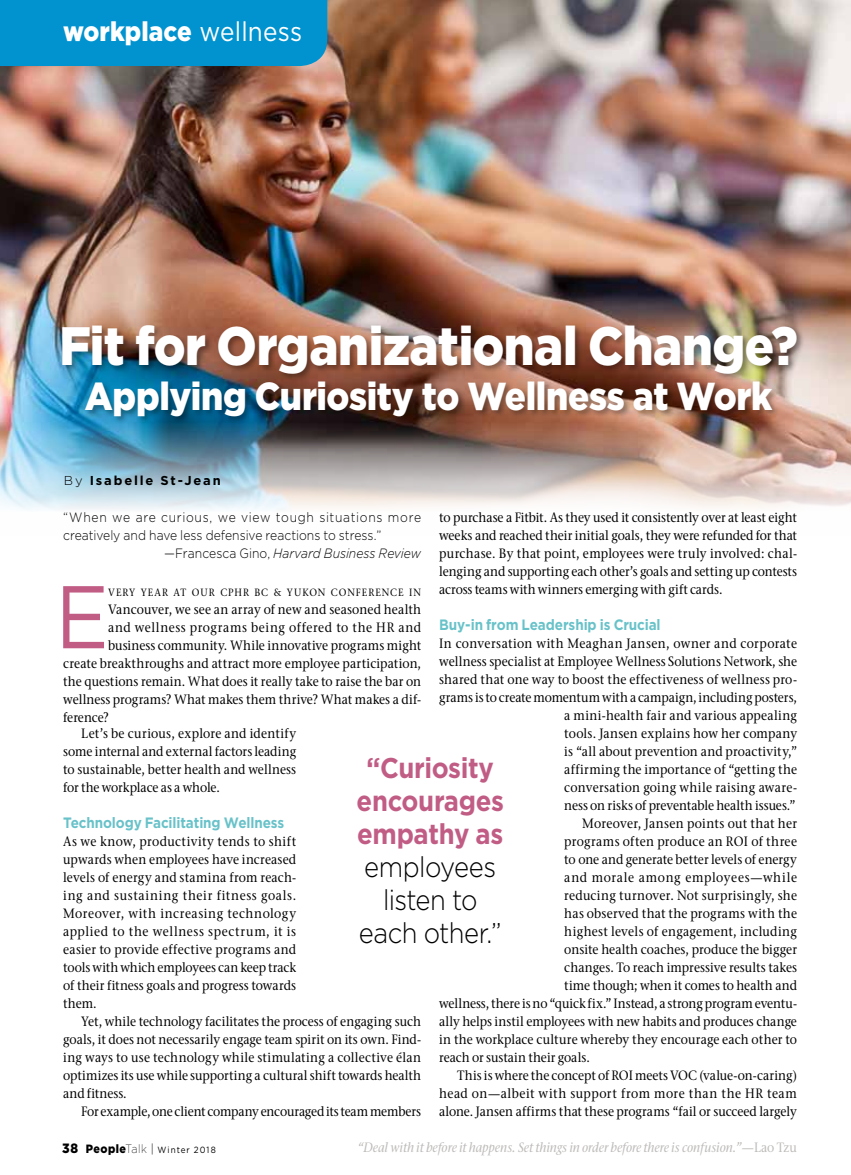
<style>
.page{position:relative;width:851px;height:1175px;background:#fff}
.page>*{position:absolute;margin:0;border:0;box-sizing:border-box;transform-origin:0 0}
.t1{font:88.65px "Gotham";color:#c15d85;scale:.9 1}
.t2{font:900 54px "Gotham";letter-spacing:-.01em;color:#fff;scale:.9 1}
.t3{font:900 39px "Gotham";letter-spacing:-.01em;color:#fff;scale:.9 1}
.t4{font:700 28.5px/33px "Gotham";letter-spacing:-.015em;color:#c15d85;text-align:center;scale:.9 1}
.t5{font:900 27px "Gotham";letter-spacing:.005em;color:#fff;scale:.9 1}
.t6{font:700 15px "Gotham";letter-spacing:-.01em;color:#68c2c9;scale:.9 1}
.t7{font:500 13.5px/18px "Stone Serif ITC";letter-spacing:.01em;color:#000;text-align:justify;scale:.9 1}
.t8{font:500 13.5px "Stone Serif ITC";letter-spacing:.045em;color:#000;scale:.9 1}
.t9{font:italic 500 13.5px "Stone Serif ITC";color:#bebcba;scale:.9 1}
.t10{font:500 13.5px "Stone Serif ITC";letter-spacing:-.015em;color:#000;scale:.9 1}
.t11{font:300 13.5px "Gotham";letter-spacing:.005em;color:#000;scale:.9 1}
.t12{font:500 13.5px "Stone Serif ITC";letter-spacing:.035em;color:#000;scale:.9 1}
.t13{font:500 13.5px "Stone Serif ITC";letter-spacing:.04em;color:#000;scale:.9 1}
.t14{font:300 13.5px "Gotham";letter-spacing:.055em;color:#000;scale:.9 1}
.t15{font:italic 300 13.5px "Gotham";letter-spacing:-.005em;color:#000;scale:.9 1}
.t16{font:500 13.5px "Stone Serif ITC";letter-spacing:.055em;color:#000;scale:.9 1}
.t17{font:500 13.5px "Stone Serif ITC";letter-spacing:.05em;color:#000;scale:.9 1}
.t18{font:500 13.5px "Stone Serif ITC";letter-spacing:-.01em;color:#000;scale:.9 1}
.t19{font:700 12.9px "Gotham";letter-spacing:.145em;color:#000}
.t20{font:500 10.5px "Stone Serif ITC";letter-spacing:.105em;color:#000;scale:.9 1}
.t21{font:9px "Gotham";letter-spacing:.125em;color:#000;scale:.9 1}
.s1{font-weight:400}
.s2{font-weight:300}
.s3{font-style:normal}
.s4{font-weight:300;color:#000}
.s5{font-weight:900;font-size:13.5px}
.s6{font-weight:900;font-size:12px}
.s7{font-weight:200;font-size:12px}
.s8{font-weight:300;font-size:12px}
</style>
<div class="page">
<img style="left:0;top:0;width:850px;height:510px">
<div style="left:0;top:0;width:327px;height:66px;background:#0093cf"></div>
<div style="left:60px;top:324px;width:744px;height:101px;background:#000;opacity:.35"></div>
<h3 class="t5" style="left:63px;top:12px;width:267px">workplace <span class="s1">wellness</span></h3>
<p class="t2" style="left:59px;top:309px;width:821px">Fit for Organizational Change?</p>
<p class="t3" style="left:85px;top:370px;width:765px">Applying Curiosity to Wellness at Work</p>
<p class="t19" style="left:64px;top:471px;width:158px"><span class="s2">By</span> Isabelle St-Jean</p>
<p class="t7" style="left:439px;top:508px;width:399px">to purchase a Fitbit. As they used it consistently over at least eight weeks and reached their initial goals, they were refunded for that purchase. By that point, employees were truly involved: chal&shy;lenging and supporting each other’s goals and setting up contests across teams with winners emerging with gift cards.</p>
<p class="t6" style="left:439px;top:615px;width:248px">Buy-in from Leadership is Crucial</p>
<p class="t12" style="left:439px;top:635px;width:399px">In conversation with Meaghan Jansen, owner and corporate</p>
<p class="t7" style="left:439px;top:652px;width:399px">wellness specialist at Employee Wellness Solutions Network, she</p>
<p class="t7" style="left:439px;top:670px;width:399px">shared that one way to boost the effectiveness of wellness pro-</p>
<p class="t7" style="left:439px;top:688px;width:399px">grams is to create momentum with a campaign, including posters,</p>
<p class="t7" style="left:564px;top:706px;width:260px">a mini-health fair and various appealing</p>
<p class="t7" style="left:564px;top:724px;width:260px">tools. Jansen explains how her company</p>
<p class="t7" style="left:564px;top:742px;width:260px">is “all about prevention and proactivity,”</p>
<p class="t7" style="left:564px;top:760px;width:260px">affirming the importance of “getting the</p>
<p class="t7" style="left:564px;top:778px;width:260px">conversation going while raising aware-</p>
<p class="t7" style="left:564px;top:796px;width:258px">ness on risks of preventable health issues.”</p>
<p class="t7" style="left:582px;top:814px;width:240px">Moreover, Jansen points out that her</p>
<p class="t7" style="left:564px;top:832px;width:260px">programs often produce an ROI of three</p>
<p class="t7" style="left:564px;top:850px;width:260px">to one and generate better levels of energy</p>
<p class="t8" style="left:564px;top:869px;width:260px">and morale among employees—while</p>
<p class="t7" style="left:564px;top:886px;width:260px">reducing turnover. Not surprisingly, she</p>
<p class="t7" style="left:564px;top:904px;width:260px">has observed that the programs with the</p>
<p class="t7" style="left:564px;top:922px;width:260px">highest levels of engagement, including</p>
<p class="t7" style="left:564px;top:940px;width:260px">onsite health coaches, produce the bigger</p>
<p class="t7" style="left:564px;top:958px;width:260px">changes. To reach impressive results takes</p>
<p class="t18" style="left:564px;top:977px;width:260px">time though; when it comes to health and</p>
<p class="t7" style="left:439px;top:994px;width:399px">wellness, there is no “quick fix.” Instead, a strong program eventu-</p>
<p class="t7" style="left:439px;top:1012px;width:399px">ally helps instil employees with new habits and produces change</p>
<p class="t7" style="left:439px;top:1030px;width:399px">in the workplace culture whereby they encourage each other to</p>
<p class="t7" style="left:439px;top:1048px;width:169px">reach or sustain their goals.</p>
<p class="t7" style="left:457px;top:1066px;width:379px">This is where the concept of ROI meets VOC (value-on-caring)</p>
<p class="t13" style="left:439px;top:1085px;width:399px">head on—albeit with support from more than the HR team</p>
<p class="t7" style="left:439px;top:1102px;width:399px">alone. Jansen affirms that these programs “fail or succeed largely</p>
<p class="t14" style="left:63px;top:509px;width:399px">“When we are curious, we view tough situations more</p>
<p class="t11" style="left:63px;top:527px;width:355px">creatively and have less defensive reactions to stress.”</p>
<p class="t15" style="left:164px;top:545px;width:287px"><span class="s3">—Francesca Gino,</span> Harvard Business Review</p>
<p class="t1" style="left:55px;top:560px;width:61px">E</p>
<p class="t20" style="left:108px;top:585px;width:349px">VERY YEAR AT OUR CPHR BC &amp; YUKON CONFERENCE IN</p>
<p class="t7" style="left:108px;top:600px;width:349px">Vancouver, we see an array of new and seasoned health</p>
<p class="t8" style="left:108px;top:618px;width:349px">and wellness programs being offered to the HR and</p>
<p class="t7" style="left:108px;top:636px;width:349px">business community. While innovative programs might</p>
<p class="t7" style="left:63px;top:654px;width:399px">create breakthroughs and attract more employee participation,</p>
<p class="t7" style="left:63px;top:672px;width:399px">the questions remain. What does it really take to raise the bar on</p>
<p class="t7" style="left:63px;top:690px;width:399px">wellness programs? What makes them thrive? What makes a dif-</p>
<p class="t7" style="left:63px;top:708px;width:52px">ference?</p>
<p class="t7" style="left:63px;top:724px;width:260px;text-indent:18px">Let’s be curious, explore and identify some internal and external factors leading to sustainable, better health and wellness for the workplace as a whole.</p>
<p class="t6" style="left:63px;top:813px;width:247px">Technology Facilitating Wellness</p>
<p class="t7" style="left:63px;top:832px;width:260px">As we know, productivity tends to shift</p>
<p class="t7" style="left:63px;top:850px;width:260px">upwards when employees have increased</p>
<p class="t7" style="left:63px;top:868px;width:260px">levels of energy and stamina from reach-</p>
<p class="t16" style="left:63px;top:887px;width:260px">ing and sustaining their fitness goals.</p>
<p class="t8" style="left:63px;top:905px;width:260px">Moreover, with increasing technology</p>
<p class="t17" style="left:63px;top:923px;width:260px">applied to the wellness spectrum, it is</p>
<p class="t7" style="left:63px;top:940px;width:260px">easier to provide effective programs and</p>
<p class="t7" style="left:63px;top:958px;width:260px">tools with which employees can keep track</p>
<p class="t7" style="left:63px;top:976px;width:260px">of their fitness goals and progress towards</p>
<p class="t7" style="left:63px;top:994px;width:39px">them.</p>
<p class="t7" style="left:81px;top:1012px;width:379px">Yet, while technology facilitates the process of engaging such</p>
<p class="t7" style="left:63px;top:1030px;width:399px">goals, it does not necessarily engage team spirit on its own. Find-</p>
<p class="t7" style="left:63px;top:1048px;width:399px">ing ways to use technology while stimulating a collective élan</p>
<p class="t7" style="left:63px;top:1066px;width:399px">optimizes its use while supporting a cultural shift towards health</p>
<p class="t7" style="left:63px;top:1084px;width:72px">and fitness.</p>
<p class="t10" style="left:81px;top:1103px;width:379px">For example, one client company encouraged its team members</p>
<p class="t4" style="left:356px;top:751px;width:165px">“Curiosity encourages empathy as <span class="s4">employees listen to each other.”</span></p>
<p class="t21" style="left:62px;top:1143px;width:172px"><span class="s5">38</span> <span class="s6">People</span><span class="s7">Talk</span> <span class="s8">|</span> Winter 2018</p>
<p class="t9" style="left:357px;top:1139px;width:490px">“Deal with it before it happens. Set things in order before there is confusion.”<span class="s3">—Lao Tzu</span></p>
</div>
